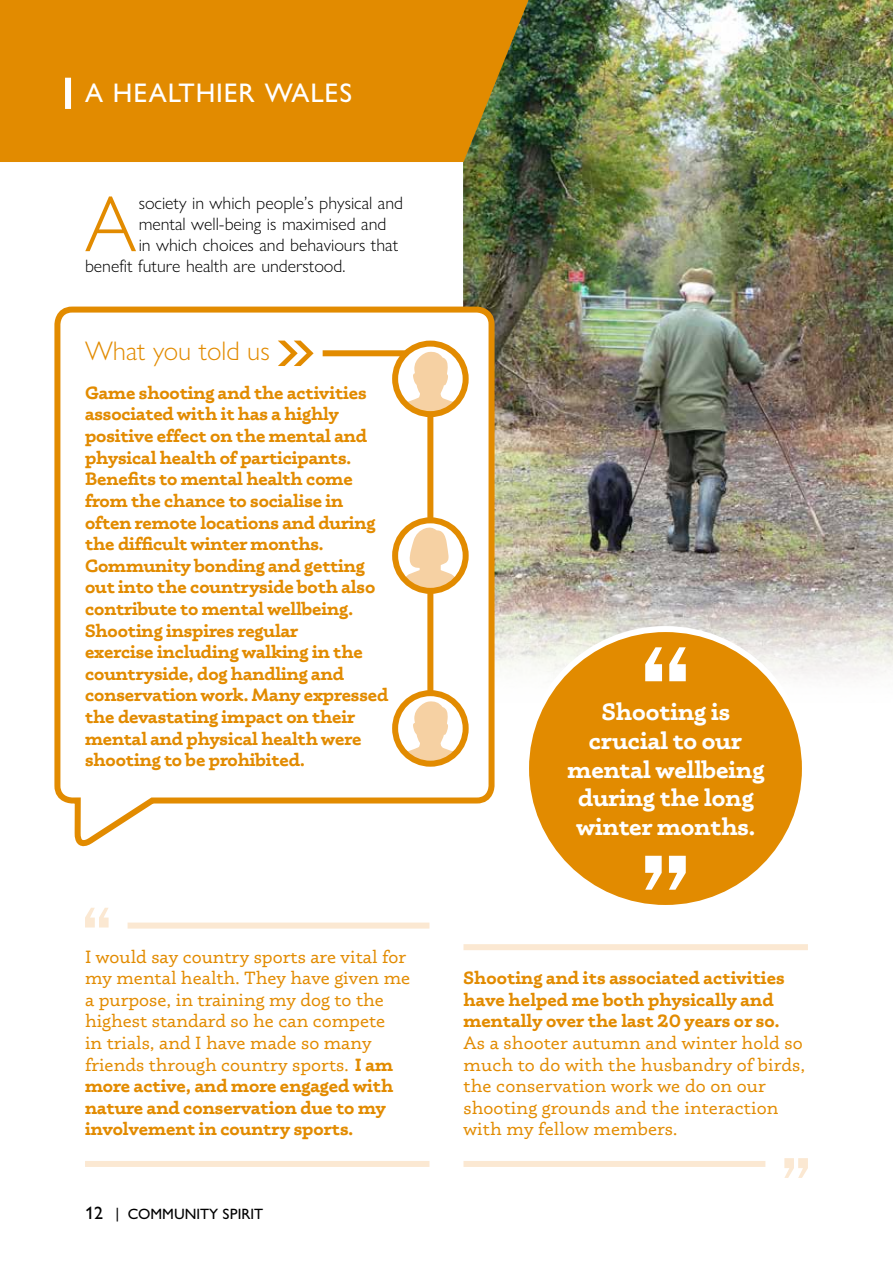
<style>
.page{position:relative;width:893px;height:1263px;background:#fff}
.page>*{position:absolute;margin:0;border:0;box-sizing:border-box;transform-origin:0 0}
.t1{font:300 79.65px "Gill Sans Nova";color:#e28b00}
.t2{font:500 27px "Gill Sans Nova";letter-spacing:.03em;color:#fff}
.t3{font:300 27px "Gill Sans Nova";color:#e28b00}
.t4{font:700 24px/28.8px "Phoreus Cherokee";color:#fff;text-align:center}
.t5{font:700 18px/21.6px "Phoreus Cherokee";letter-spacing:-.005em;color:#e28b00}
.t6{font:18px/21.6px "Phoreus Cherokee";color:#e28b00}
.t7{font:300 18px "Gill Sans Nova";color:#000}
.t8{font:500 15px "Gill Sans Nova";color:#000}
.s1{font-weight:700}
.s2{font-size:18px}
</style>
<div class="page">
<img style="left:463px;top:0;width:430px;height:680px">
<div style="left:0;top:0;width:529px;height:162px;background:#e28b00"></div>
<div style="left:65px;top:78px;width:6px;height:31px;background:#fff"></div>
<svg style="left:54px;top:304px;width:444px;height:543px"></svg>
<div style="left:427px;top:413px;width:6px;height:305px;background:#e28b00"></div>
<div style="left:323px;top:350px;width:118px;height:6px;background:#e28b00"></div>
<svg style="left:395px;top:344px;width:71px;height:70px"></svg>
<svg style="left:401px;top:351px;width:58px;height:63px"></svg>
<div style="left:392px;top:341px;width:77px;height:76px;border:6px solid #e28b00;border-radius:50%"></div>
<svg style="left:278px;top:341px;width:36px;height:25px"></svg>
<svg style="left:395px;top:520px;width:71px;height:71px"></svg>
<svg style="left:403px;top:527px;width:54px;height:64px"></svg>
<div style="left:392px;top:517px;width:77px;height:77px;border:6px solid #e28b00;border-radius:50%"></div>
<svg style="left:395px;top:693px;width:71px;height:71px"></svg>
<svg style="left:401px;top:701px;width:58px;height:63px"></svg>
<div style="left:392px;top:690px;width:77px;height:77px;border:6px solid #e28b00;border-radius:50%"></div>
<div style="left:463px;top:944px;width:345px;height:6px;background:#fbe8d2"></div>
<div style="left:463px;top:1161px;width:302px;height:6px;background:#fbe8d2"></div>
<svg style="left:784px;top:1158px;width:24px;height:20px"></svg>
<div style="left:526px;top:629px;width:279px;height:279px;background:#e28b00;border-radius:50%"></div>
<div style="left:523px;top:626px;width:285px;height:285px;border:6px solid #fff;border-radius:50%"></div>
<svg style="left:645px;top:647px;width:41px;height:34px"></svg>
<svg style="left:645px;top:856px;width:41px;height:34px"></svg>
<div style="left:128px;top:922px;width:301px;height:6px;background:#fbe8d2"></div>
<div style="left:85px;top:1161px;width:344px;height:6px;background:#fbe8d2"></div>
<svg style="left:85px;top:908px;width:24px;height:19px"></svg>
<h2 class="t2" style="left:85px;top:76px;width:269px">A HEALTHIER WALES</h2>
<h1 class="t1" style="left:85px;top:175px;width:53px">A</h1>
<p class="t7" style="left:139px;top:192px;width:266px">society in which people’s physical and</p>
<p class="t7" style="left:139px;top:213px;width:249px">mental well-being is maximised and</p>
<p class="t7" style="left:139px;top:234px;width:261px">in which choices and behaviours that</p>
<p class="t7" style="left:85px;top:255px;width:262px">benefit future health are understood.</p>
<h2 class="t3" style="left:85px;top:335px;width:186px">What you told us</h2>
<p class="t5" style="left:85px;top:381px;width:305px">Game shooting and the activities associated with it has a highly positive effect on the mental and physical health of participants.<br>Benefits to mental health come from the chance to socialise in often remote locations and during the difficult winter months.<br>Community bonding and getting out into the countryside both also contribute to mental wellbeing.<br>Shooting inspires regular<br>exercise including walking in the countryside, dog handling and conservation work. Many expressed the devastating impact on their mental and physical health were shooting to be prohibited.</p>
<p class="t6" style="left:85px;top:946px;width:327px">I would say country sports are vital for my mental health. They have given me a purpose, in training my dog to the highest standard so he can compete<br>in trials, and I have made so many friends through country sports. <span class="s1">I am more active, and more engaged with nature and conservation due to my involvement in country sports.</span></p>
<p class="t8" style="left:85px;top:1205px;width:180px"><span class="s2">12</span> | COMMUNITY SPIRIT</p>
<h3 class="t4" style="left:567px;top:697px;width:198px">Shooting is crucial to our mental wellbeing during the long winter months.</h3>
<p class="t5" style="left:463px;top:967px;width:323px">Shooting and its associated activities have helped me both physically and mentally over the last 20 years or so.</p>
<p class="t6" style="left:463px;top:1032px;width:343px">As a shooter autumn and winter hold so much to do with the husbandry of birds, the conservation work we do on our shooting grounds and the interaction with my fellow members.</p>
</div>
